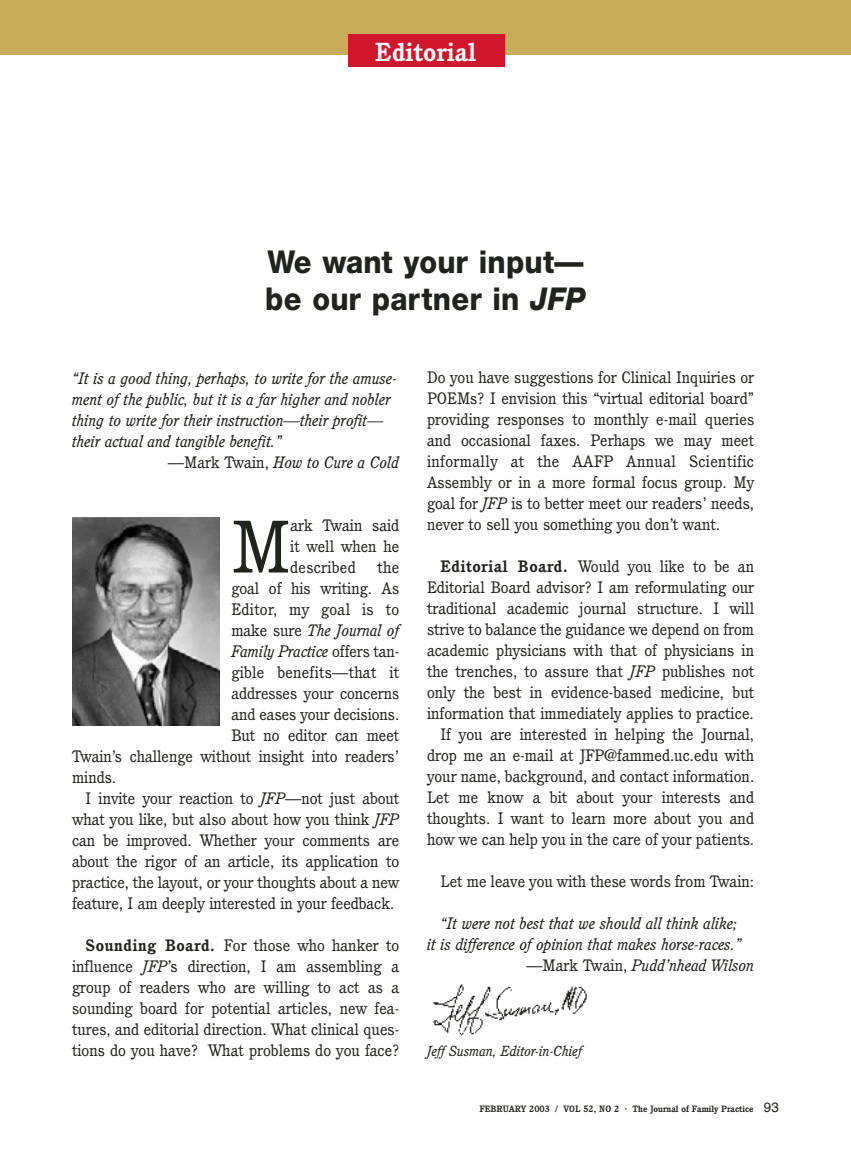
<style>
.page{position:relative;width:851px;height:1161px;background:#fff}
.page>*{position:absolute;margin:0;border:0;box-sizing:border-box;transform-origin:0 0}
.t1{font:72.45px "Cushing";color:#20231e}
.t2{font:800 31.5px/37.8px "Helvetica Neue";letter-spacing:.005em;color:#20231e;scale:.92 1}
.t3{font:700 25.5px "Cushing";letter-spacing:.015em;color:#fff}
.t4{font:16.2px/21px "Cushing";color:#20231e;text-align:justify}
.t5{font:italic 16.2px "Cushing";color:#20231e}
.t6{font:italic 14.25px "Cushing";color:#20231e}
.t7{font:700 9px "Cushing";color:#20231e}
.s1{font-style:italic}
.s2{font-style:normal}
.s3{font-weight:700}
.s4{font-size:10.5px}
.s5{font-family:"Helvetica";font-weight:400;font-size:13.5px}
</style>
<div class="page">
<div style="left:0;top:0;width:850px;height:55px;background:#c7ab58"></div>
<div style="left:348px;top:34px;width:156px;height:34px;background:#cf162d"></div>
<img style="left:72px;top:518px;width:147px;height:207px">
<img style="left:433px;top:984px;width:154px;height:52px">
<h3 class="t3" style="left:375px;top:42px;width:102px">Editorial</h3>
<h2 class="t2" style="left:265px;top:245px;width:350px">We want your input— be our partner in <span class="s1">JFP</span></h2>
<p class="t5" style="left:72px;top:371px;width:326px">“It is a good thing, perhaps, to write for the amuse-</p>
<p class="t5" style="left:72px;top:392px;width:320px">ment of the public, but it is a far higher and nobler</p>
<p class="t5" style="left:72px;top:413px;width:313px">thing to write for their instruction—their profit—</p>
<p class="t5" style="left:72px;top:434px;width:211px">their actual and tangible benefit.”</p>
<p class="t5" style="left:168px;top:455px;width:233px"><span class="s2">—Mark Twain,</span> How to Cure a Cold</p>
<h1 class="t1" style="left:231px;top:518px;width:61px">M</h1>
<p class="t4" style="left:290px;top:516px;width:111px">ark Twain said it well when he described</p>
<p class="t4" style="left:377px;top:558px;width:23px">the</p>
<p class="t4" style="left:231px;top:579px;width:169px">goal of his writing. As</p>
<p class="t4" style="left:231px;top:600px;width:169px">Editor, my goal is to</p>
<p class="t5" style="left:231px;top:623px;width:169px"><span class="s2">make sure</span> The Journal of</p>
<p class="t5" style="left:231px;top:644px;width:169px">Family Practice <span class="s2">offers tan-</span></p>
<p class="t4" style="left:231px;top:663px;width:169px">gible benefits—that it</p>
<p class="t4" style="left:231px;top:684px;width:169px">addresses your concerns</p>
<p class="t4" style="left:231px;top:705px;width:169px">and eases your decisions.</p>
<p class="t4" style="left:231px;top:726px;width:169px">But no editor can meet</p>
<p class="t4" style="left:72px;top:747px;width:328px">Twain’s challenge without insight into readers’</p>
<p class="t4" style="left:72px;top:768px;width:45px">minds.</p>
<p class="t4" style="left:85px;top:789px;width:315px">I invite your reaction to <span class="s1">JFP</span>—not just about</p>
<p class="t4" style="left:72px;top:810px;width:329px">what you like, but also about how you think <span class="s1">JFP</span></p>
<p class="t4" style="left:72px;top:831px;width:329px">can be improved. Whether your comments are</p>
<p class="t4" style="left:72px;top:852px;width:328px">about the rigor of an article, its application to</p>
<p class="t4" style="left:72px;top:873px;width:328px">practice, the layout, or your thoughts about a new</p>
<p class="t4" style="left:72px;top:894px;width:323px">feature, I am deeply interested in your feedback.</p>
<p class="t4" style="left:72px;top:936px;width:329px;text-indent:13px"><span class="s3">Sounding Board.</span> For those who hanker to influence <span class="s1">JFP</span>’s direction, I am assembling a group of readers who are willing to act as a sounding board for potential articles, new fea&shy;tures, and editorial direction. What clinical ques&shy;tions do you have? What problems do you face?</p>
<p class="t4" style="left:427px;top:368px;width:329px">Do you have suggestions for Clinical Inquiries or POEMs? I envision this “virtual editorial board” providing responses to monthly e-mail queries and occasional faxes. Perhaps we may meet informally at the AAFP Annual Scientific Assembly or in a more formal focus group. My goal for <span class="s1">JFP</span> is to better meet our readers’ needs, never to sell you something you don’t want.</p>
<p class="t4" style="left:427px;top:557px;width:329px;text-align:right"><span class="s3">Editorial Board.</span> Would you like to be an Editorial Board advisor? I am reformulating our traditional academic journal structure. I will strive to balance the guidance we depend on from academic physicians with that of physicians in the trenches, to assure that <span class="s1">JFP</span> publishes not only the best in evidence-based medicine, but information that immediately applies to practice.<br>If you are interested in helping the Journal, drop me an e-mail at JFP@fammed.uc.edu with your name, background, and contact information.<br>Let me know a bit about your interests and thoughts. I want to learn more about you and how we can help you in the care of your patients.</p>
<p class="t4" style="left:440px;top:872px;width:315px">Let me leave you with these words from Twain:</p>
<p class="t5" style="left:440px;top:917px;width:299px">“It were not best that we should all think alike;</p>
<p class="t5" style="left:427px;top:938px;width:316px">it is difference of opinion that makes horse-races.”</p>
<p class="t5" style="left:526px;top:959px;width:229px"><span class="s2">—Mark Twain,</span> Pudd’nhead Wilson</p>
<p class="t6" style="left:427px;top:1045px;width:157px">Jeff Susman, Editor-in-Chief</p>
<p class="t7" style="left:479px;top:1106px;width:301px">FEBRUARY 2003 / VOL 52, NO 2 <span class="s4">·</span> The Journal of Family Practice <span class="s5">93</span></p>
</div>
